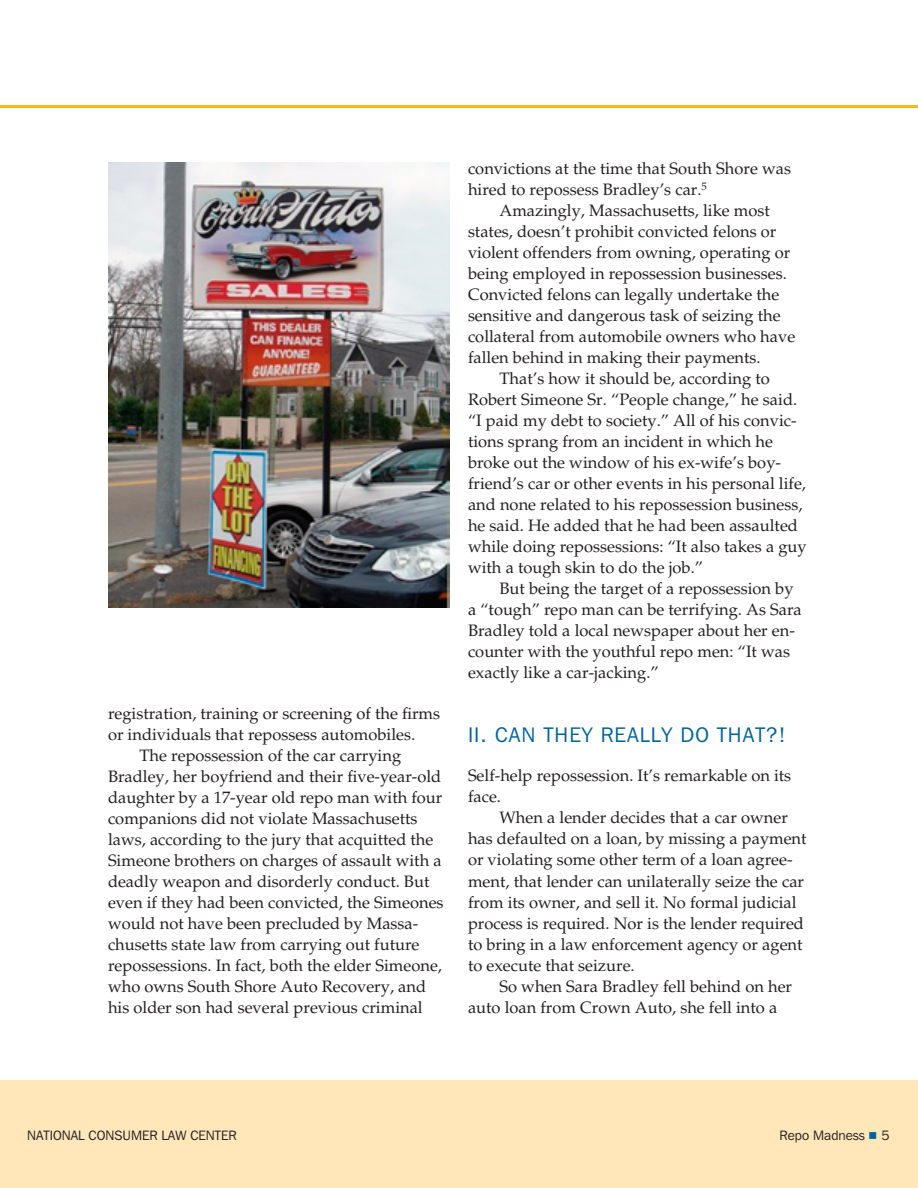
<style>
.page{position:relative;width:918px;height:1188px;background:#fff}
.page>*{position:absolute;margin:0;border:0;box-sizing:border-box;transform-origin:0 0}
.t1{font:21px "Franklin Gothic IT Cby BT";letter-spacing:.05em;color:#00649d}
.t2{font:16.5px/21px "Palatino LT Std";color:#231f20}
.t3{font:13.5px "Franklin Gothic IT Cby BT";color:#231f20}
.s1{font-family:"Commercial Pi BT";color:#00649d}
</style>
<div class="page">
<div style="left:0;top:1080px;width:918px;height:108px;background:#ffe7b9"></div>
<hr style="left:0;top:105px;width:915px;height:3px;background:#fdb913">
<img style="left:108px;top:162px;width:342px;height:446px">
<p class="t2" style="left:108px;top:703px;width:334px">registration, training or screening of the firms</p>
<p class="t2" style="left:108px;top:724px;width:309px">or individuals that repossess automobiles.</p>
<p class="t2" style="left:140px;top:745px;width:263px">The repossession of the car carrying</p>
<p class="t2" style="left:108px;top:766px;width:335px">Bradley, her boyfriend and their five-year-old</p>
<p class="t2" style="left:108px;top:787px;width:336px">daughter by a 17-year old repo man with four</p>
<p class="t2" style="left:108px;top:808px;width:311px">companions did not violate Massachusetts</p>
<p class="t2" style="left:108px;top:829px;width:327px">laws, according to the jury that acquitted the</p>
<p class="t2" style="left:108px;top:850px;width:335px">Simeone brothers on charges of assault with a</p>
<p class="t2" style="left:108px;top:871px;width:323px">deadly weapon and disorderly conduct. But</p>
<p class="t2" style="left:108px;top:892px;width:337px">even if they had been convicted, the Simeones</p>
<p class="t2" style="left:108px;top:913px;width:312px">would not have been precluded by Massa-</p>
<p class="t2" style="left:108px;top:934px;width:313px">chusetts state law from carrying out future</p>
<p class="t2" style="left:108px;top:955px;width:336px">repossessions. In fact, both the elder Simeone,</p>
<p class="t2" style="left:108px;top:976px;width:320px">who owns South Shore Auto Recovery, and</p>
<p class="t2" style="left:108px;top:997px;width:316px">his older son had several previous criminal</p>
<p class="t2" style="left:468px;top:158px;width:325px">convictions at the time that South Shore was hired to repossess Bradley’s car.<sup>5</sup></p>
<p class="t2" style="left:500px;top:200px;width:272px">Amazingly, Massachusetts, like most</p>
<p class="t2" style="left:468px;top:221px;width:310px">states, doesn’t prohibit convicted felons or</p>
<p class="t2" style="left:468px;top:242px;width:324px">violent offenders from owning, operating or</p>
<p class="t2" style="left:468px;top:263px;width:320px">being employed in repossession businesses.</p>
<p class="t2" style="left:468px;top:284px;width:313px">Convicted felons can legally undertake the</p>
<p class="t2" style="left:468px;top:305px;width:314px">sensitive and dangerous task of seizing the</p>
<p class="t2" style="left:468px;top:326px;width:329px">collateral from automobile owners who have</p>
<p class="t2" style="left:468px;top:347px;width:294px">fallen behind in making their payments.</p>
<p class="t2" style="left:500px;top:368px;width:272px">That’s how it should be, according to</p>
<p class="t2" style="left:468px;top:389px;width:331px">Robert Simeone Sr. “People change,” he said.</p>
<p class="t2" style="left:468px;top:410px;width:330px">“I paid my debt to society.” All of his convic-</p>
<p class="t2" style="left:468px;top:431px;width:307px">tions sprang from an incident in which he</p>
<p class="t2" style="left:468px;top:452px;width:315px">broke out the window of his ex-wife’s boy-</p>
<p class="t2" style="left:468px;top:473px;width:340px">friend’s car or other events in his personal life,</p>
<p class="t2" style="left:468px;top:494px;width:336px">and none related to his repossession business,</p>
<p class="t2" style="left:468px;top:515px;width:331px">he said. He added that he had been assaulted</p>
<p class="t2" style="left:468px;top:536px;width:340px">while doing repossessions: “It also takes a guy</p>
<p class="t2" style="left:468px;top:557px;width:237px">with a tough skin to do the job.”</p>
<p class="t2" style="left:500px;top:578px;width:296px">But being the target of a repossession by</p>
<p class="t2" style="left:468px;top:599px;width:335px">a “tough” repo man can be terrifying. As Sara</p>
<p class="t2" style="left:468px;top:620px;width:328px">Bradley told a local newspaper about her en-</p>
<p class="t2" style="left:468px;top:641px;width:324px">counter with the youthful repo men: “It was</p>
<p class="t2" style="left:468px;top:662px;width:192px">exactly like a car-jacking.”</p>
<p class="t1" style="left:468px;top:722px;width:319px">II . CAN TH EY R EALLY DO THAT?!</p>
<p class="t2" style="left:468px;top:766px;width:325px">Self-help repossession. It’s remarkable on its face.</p>
<p class="t2" style="left:468px;top:808px;width:340px;text-indent:31px">When a lender decides that a car owner has defaulted on a loan, by missing a payment or violating some other term of a loan agree&shy;ment, that lender can unilaterally seize the car from its owner, and sell it. No formal judicial process is required. Nor is the lender required to bring in a law enforcement agency or agent to execute that seizure.</p>
<p class="t2" style="left:468px;top:976px;width:326px;text-indent:31px">So when Sara Bradley fell behind on her auto loan from Crown Auto, she fell into a</p>
<p class="t3" style="left:27px;top:1127px;width:25px">NATION</p>
<p class="t3" style="left:71px;top:1127px;width:28px">AL CONSU</p>
<p class="t3" style="left:131px;top:1127px;width:68px">MER LAW CENTE</p>
<p class="t3" style="left:228px;top:1127px;width:10px">R</p>
<p class="t3" style="left:780px;top:1127px;width:111px">REPO MADNESS <span class="s1">5</span> 5</p>
</div>
